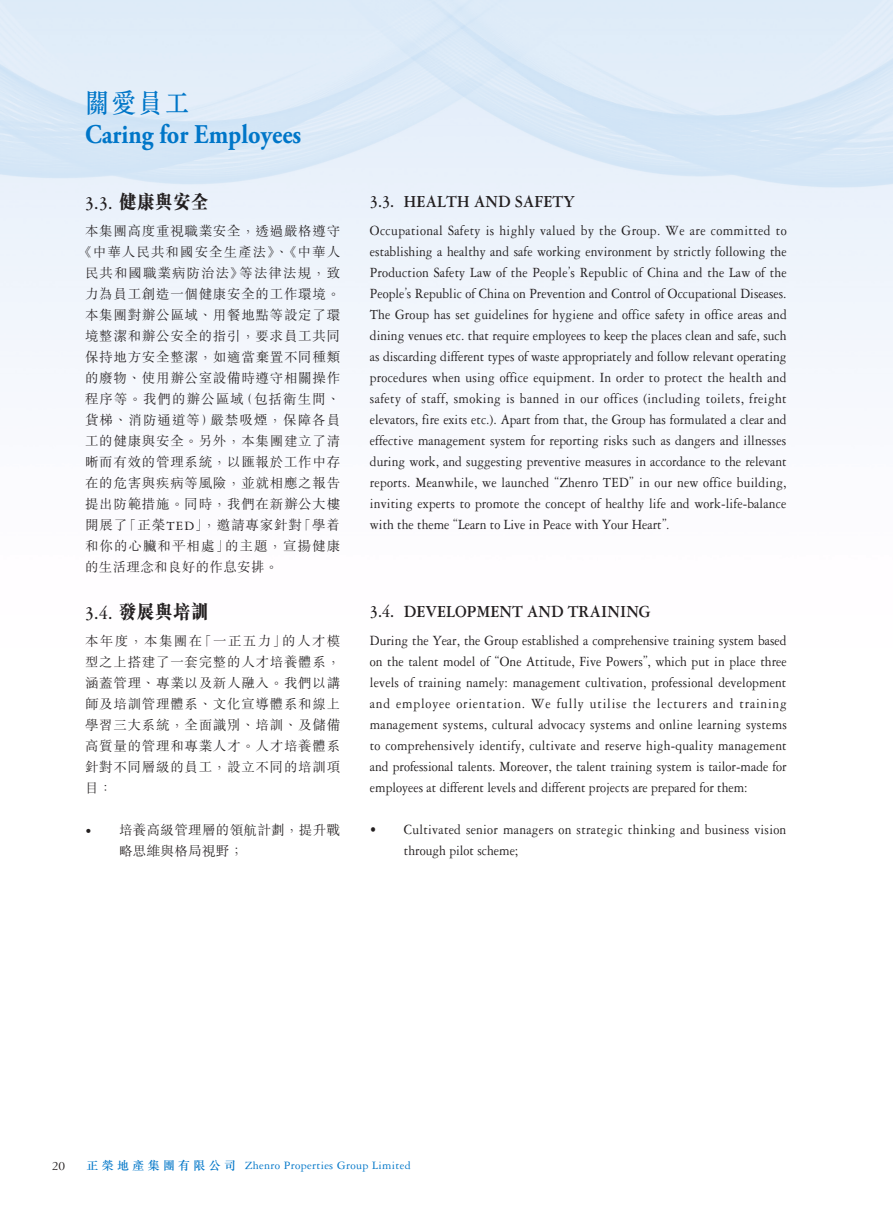
<style>
.page{position:relative;width:893px;height:1212px;background:#fff}
.page>*{position:absolute;margin:0;border:0;box-sizing:border-box;transform-origin:0 0}
.t1{font:700 27px "Adobe Garamond Pro";color:#0076c8;scale:.9 1}
.t2{font:500 27px "M Sung HK";color:#0076c8;scale:.9 1}
.t3{font:800 19.5px "M Sung HK";letter-spacing:.025em;color:#231f20;scale:.9 1}
.t4{font:700 18px "Garamond 3 LT Std";color:#231f20;scale:.9 1}
.t5{font:15px/21px "Garamond 3 LT Std";color:#231f20;text-align:justify;scale:.9 1}
.t6{font:15px/21px "Garamond 3 LT Std";letter-spacing:.02em;color:#231f20;scale:.9 1}
.t7{font:300 13.5px/21px "M Sung HK";letter-spacing:.055em;color:#231f20;text-align:justify}
.t8{font:300 13.5px "M Sung HK";letter-spacing:.075em;color:#231f20}
.t9{font:300 13.5px/21px "M Sung HK";letter-spacing:.025em;color:#231f20}
.t10{font:300 13.5px "M Sung HK";letter-spacing:.08em;color:#231f20}
.t11{font:13.5px "Garamond 3 LT Std";color:#231f20}
.t12{font:12px "Garamond 3 LT Std";letter-spacing:.025em;color:#0076c8}
.s1{font-family:"Garamond 3 LT Std";font-weight:700}
.s2{font-family:"Garamond 3 LT Std";font-weight:400}
.s3{font-family:"M Sung HK";font-weight:500}
</style>
<div class="page">
<h1 class="t2" style="left:85px;top:85px;width:118px">關愛員工</h1>
<h1 class="t1" style="left:85px;top:119px;width:242px">Caring for Employees</h1>
<h2 class="t3" style="left:85px;top:188px;width:139px"><span class="s1">3.3.</span> 健康與安全</h2>
<p class="t7" style="left:85px;top:220px;width:257px">本集團高度重視職業安全，透過嚴格遵守</p>
<p class="t10" style="left:78px;top:243px;width:263px">《中華人民共和國安全生產法》、《中華人</p>
<p class="t8" style="left:85px;top:264px;width:257px">民共和國職業病防治法》等法律法規，致</p>
<p class="t7" style="left:85px;top:283px;width:257px">力為員工創造一個健康安全的工作環境。</p>
<p class="t7" style="left:85px;top:304px;width:257px">本集團對辦公區域、用餐地點等設定了環</p>
<p class="t7" style="left:85px;top:325px;width:257px">境整潔和辦公安全的指引，要求員工共同</p>
<p class="t7" style="left:85px;top:346px;width:257px">保持地方安全整潔，如適當棄置不同種類</p>
<p class="t7" style="left:85px;top:367px;width:257px">的廢物、使用辦公室設備時遵守相關操作</p>
<p class="t8" style="left:85px;top:390px;width:257px">程序等。我們的辦公區域（包括衛生間、</p>
<p class="t8" style="left:85px;top:411px;width:257px">貨梯、消防通道等）嚴禁吸煙，保障各員</p>
<p class="t7" style="left:85px;top:430px;width:257px">工的健康與安全。另外，本集團建立了清</p>
<p class="t7" style="left:85px;top:451px;width:257px">晰而有效的管理系統，以匯報於工作中存</p>
<p class="t7" style="left:85px;top:472px;width:257px">在的危害與疾病等風險，並就相應之報告</p>
<p class="t7" style="left:85px;top:493px;width:257px">提出防範措施。同時，我們在新辦公大樓</p>
<p class="t7" style="left:85px;top:514px;width:257px">開展了「正榮<span class="s2">TED</span>」，邀請專家針對「學着</p>
<p class="t8" style="left:85px;top:537px;width:257px">和你的心臟和平相處」的主題，宣揚健康</p>
<p class="t9" style="left:85px;top:556px;width:195px">的生活理念和良好的作息安排。</p>
<h2 class="t3" style="left:85px;top:598px;width:139px"><span class="s1">3.4.</span> 發展與培訓</h2>
<p class="t7" style="left:85px;top:630px;width:257px">本年度，本集團在「一正五力」的人才模型之上搭建了一套完整的人才培養體系，涵蓋管理、專業以及新人融入。我們以講師及培訓管理體系、文化宣導體系和線上學習三大系統，全面識別、培訓、及儲備高質量的管理和專業人才。人才培養體系針對不同層級的員工，設立不同的培訓項目：</p>
<p class="t9" style="left:119px;top:819px;width:223px;text-indent:-34px"><span class="s2">•</span> 培養高級管理層的領航計劃，提升戰略思維與格局視野；</p>
<p class="t4" style="left:370px;top:192px;width:229px">3.3. HEALTH AND SAFETY</p>
<p class="t5" style="left:370px;top:220px;width:465px">Occupational Safety is highly valued by the Group. We are committed to establishing a healthy and safe working environment by strictly following the Production Safety Law of the People’s Republic of China and the Law of the People’s Republic of China on Prevention and Control of Occupational Diseases.<br>The Group has set guidelines for hygiene and office safety in office areas and dining venues etc. that require employees to keep the places clean and safe, such as discarding different types of waste appropriately and follow relevant operating procedures when using office equipment. In order to protect the health and safety of staff, smoking is banned in our offices (including toilets, freight elevators, fire exits etc.). Apart from that, the Group has formulated a clear and effective management system for reporting risks such as dangers and illnesses during work, and suggesting preventive measures in accordance to the relevant reports. Meanwhile, we launched “Zhenro TED” in our new office building, inviting experts to promote the concept of healthy life and work-life-balance with the theme “Learn to Live in Peace with Your Heart”.</p>
<p class="t4" style="left:370px;top:602px;width:313px">3.4. DEVELOPMENT AND TRAINING</p>
<p class="t5" style="left:370px;top:630px;width:465px">During the Year, the Group established a comprehensive training system based on the talent model of “One Attitude, Five Powers”, which put in place three levels of training namely: management cultivation, professional development and employee orientation. We fully utilise the lecturers and training management systems, cultural advocacy systems and online learning systems to comprehensively identify, cultivate and reserve high-quality management and professional talents. Moreover, the talent training system is tailor-made for employees at different levels and different projects are prepared for them:</p>
<p class="t6" style="left:404px;top:819px;width:426px;text-indent:-34px">• Cultivated senior managers on strategic thinking and business vision through pilot scheme;</p>
<p class="t11" style="left:52px;top:1158px;width:15px">20</p>
<p class="t12" style="left:87px;top:1159px;width:326px"><span class="s3">正榮地產集團有限公司</span> Zhenro Properties Group Limited</p>
</div>
